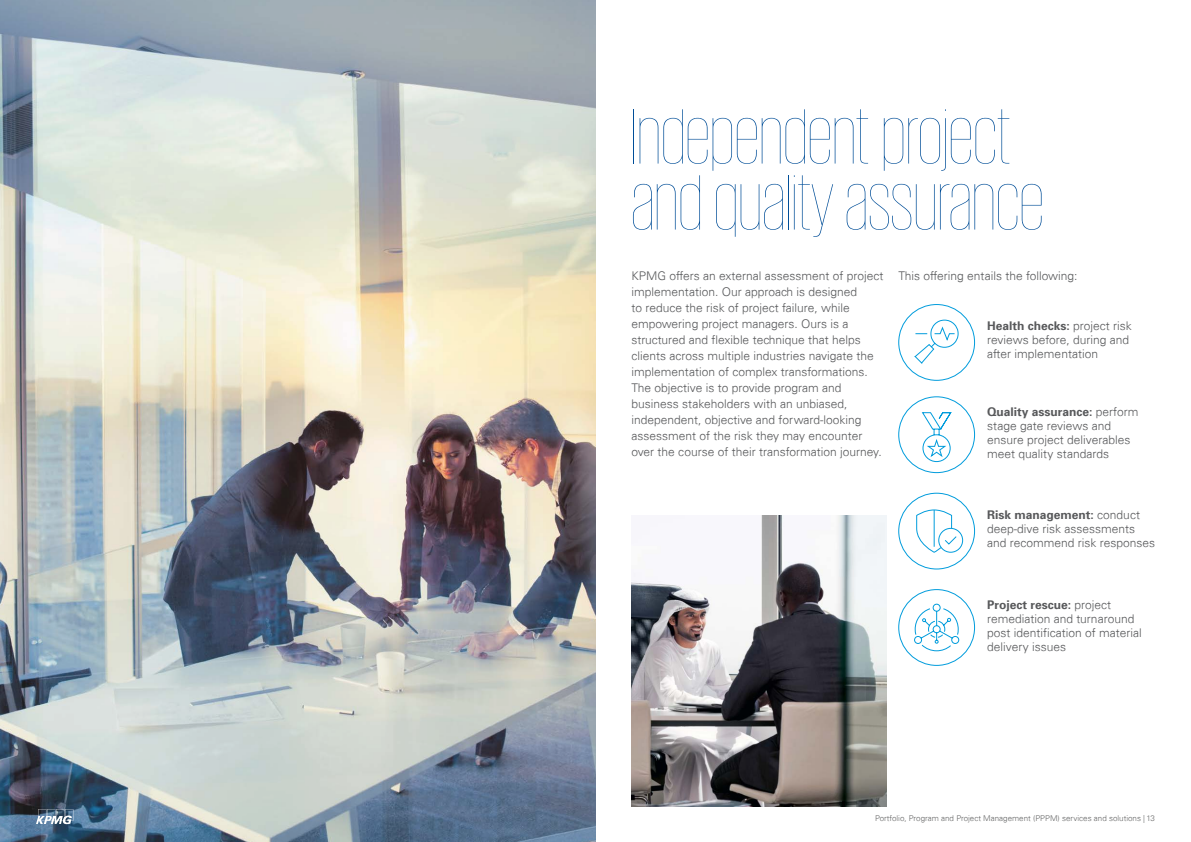
<style>
.page{position:relative;width:1191px;height:842px;background:#fff}
.page>*{position:absolute;margin:0;border:0;box-sizing:border-box;transform-origin:0 0}
.t1{font:100 80px/66px "KPMG";color:#004e98}
.t2{font:300 12px/16px "Univers 45";color:#58595b}
.t3{font:700 12px "Univers 65";color:#58595b}
.t4{font:300 8px "Univers 45";color:#666767}
.s1{font-family:"Univers 45";font-weight:300}
</style>
<div class="page">
<img style="left:0;top:0;width:595px;height:842px">
<img style="left:631px;top:516px;width:255px;height:290px">
<div style="left:898px;top:304px;width:77px;height:77px;border:1px solid #009cdc;border-radius:50%"></div>
<div style="left:898px;top:396px;width:77px;height:77px;border:1px solid #009cdc;border-radius:50%"></div>
<div style="left:898px;top:493px;width:77px;height:76px;border:1px solid #009cdc;border-radius:50%"></div>
<div style="left:898px;top:589px;width:77px;height:77px;border:1px solid #009cdc;border-radius:50%"></div>
<svg style="left:914px;top:319px;width:44px;height:45px"></svg>
<svg style="left:921px;top:412px;width:31px;height:50px"></svg>
<div style="left:938px;top:528px;width:25px;height:25px;border:1px solid #009cdc;border-radius:50%"></div>
<svg style="left:916px;top:509px;width:41px;height:44px"></svg>
<svg style="left:914px;top:603px;width:45px;height:48px"></svg>
<svg style="left:36px;top:809px;width:37px;height:15px"></svg>
<h1 class="t1" style="left:631px;top:102px;width:414px">Independent project and quality assurance</h1>
<p class="t2" style="left:631px;top:268px;width:254px">KPMG offers an external assessment of project implementation. Our approach is designed<br>to reduce the risk of project failure, while empowering project managers. Ours is a structured and flexible technique that helps clients across multiple industries navigate the implementation of complex transformations.<br>The objective is to provide program and business stakeholders with an unbiased, independent, objective and forward-looking assessment of the risk they may encounter over the course of their transformation journey.</p>
<p class="t2" style="left:898px;top:268px;width:181px">This offering entails the following:</p>
<p class="t3" style="left:987px;top:318px;width:146px">Health checks: <span class="s1">project risk</span></p>
<p class="t2" style="left:987px;top:333px;width:143px;line-height:14px">reviews before, during and after implementation</p>
<p class="t3" style="left:987px;top:404px;width:153px">Quality assurance: <span class="s1">perform</span></p>
<p class="t2" style="left:987px;top:419px;width:145px;line-height:14px">stage gate reviews and ensure project deliverables meet quality standards</p>
<p class="t3" style="left:987px;top:507px;width:154px">Risk management: <span class="s1">conduct</span></p>
<p class="t2" style="left:987px;top:522px;width:169px;line-height:14px">deep-dive risk assessments and recommend risk responses</p>
<p class="t3" style="left:987px;top:597px;width:126px">Project rescue: <span class="s1">project</span></p>
<p class="t2" style="left:987px;top:612px;width:156px;line-height:14px">remediation and turnaround post identification of material delivery issues</p>
<p class="t4" style="left:875px;top:813px;width:281px">Portfolio, Program and Project Management (PPPM) services and solutions | 13</p>
</div>
